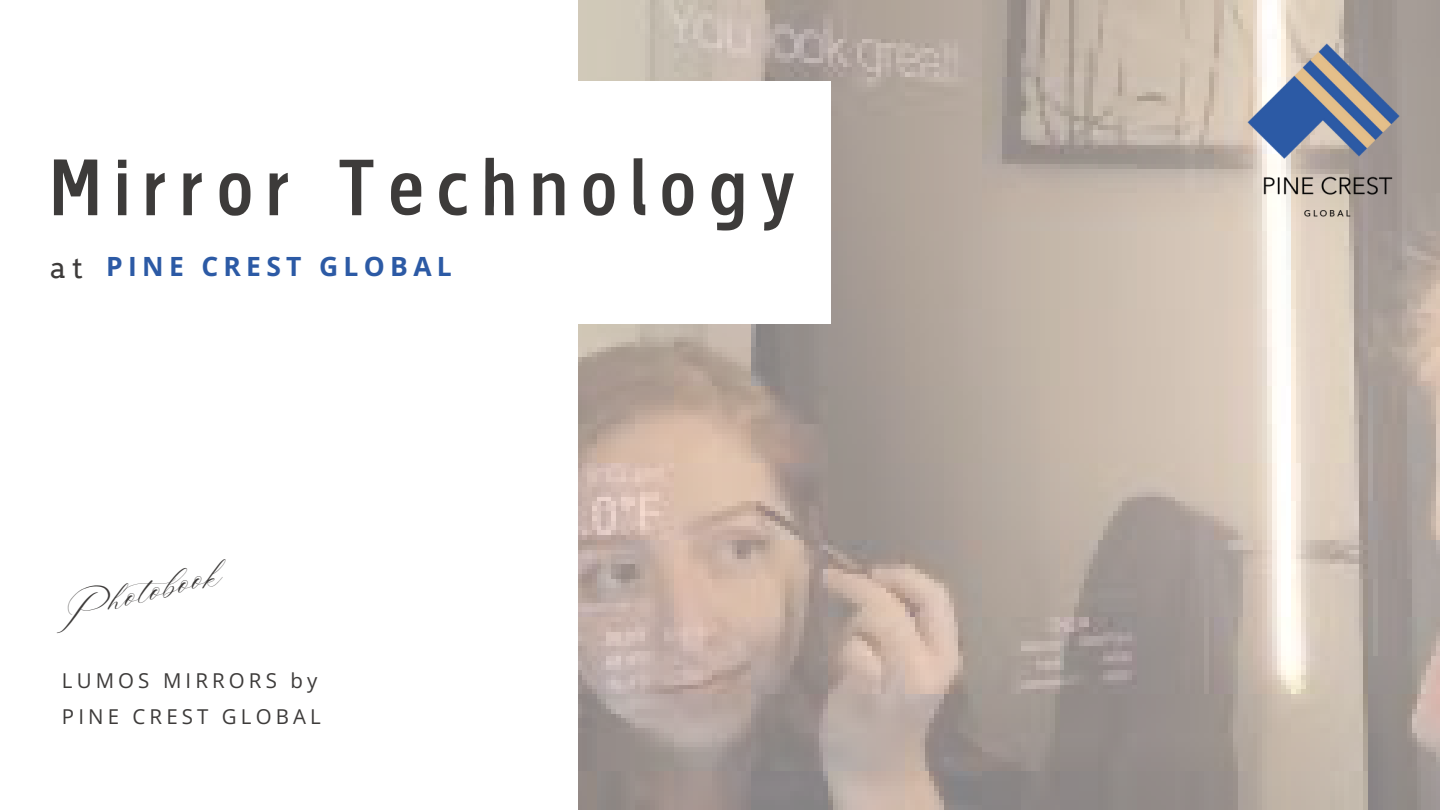
<style>
.page{position:relative;width:1440px;height:810px;background:#fff}
.page>*{position:absolute;margin:0;border:0;box-sizing:border-box;transform-origin:0 0}
.t1{font:69.2px "Canva Fu Gu Hei Latin";letter-spacing:.2em;color:#3d3b3a}
.t2{font:29.5px "Arvo";color:#3d3b3a}
.t3{font:700 26.5px "Open Sans";letter-spacing:.2em;color:#2c5aa5}
.t4{font:25.3px "Slight";color:#3d3b3a}
.t5{font:20.5px "Open Sans";letter-spacing:.2em;color:#3d3b3a}
</style>
<div class="page">
<img style="left:578px;top:0;width:862px;height:810px">
<img style="left:1213px;top:0;width:227px;height:294px">
<div style="left:0;top:81px;width:831px;height:243px;background:#fff"></div>
<h2 class="t1" style="left:50px;top:151px;width:747px">Mirror Technology</h2>
<h3 class="t2" style="left:50px;top:249px;width:34px">at</h3>
<h4 class="t3" style="left:106px;top:247px;width:347px">PINE CREST GLOBAL</h4>
<p class="t4" style="left:49px;top:602px;width:176px;rotate:-14deg">Photobook</p>
<p class="t5" style="left:62px;top:666px;width:257px">LUMOS MIRRORS by</p>
<h1 class="t5" style="left:62px;top:702px;width:260px">PINE CREST GLOBAL</h1>
</div>
